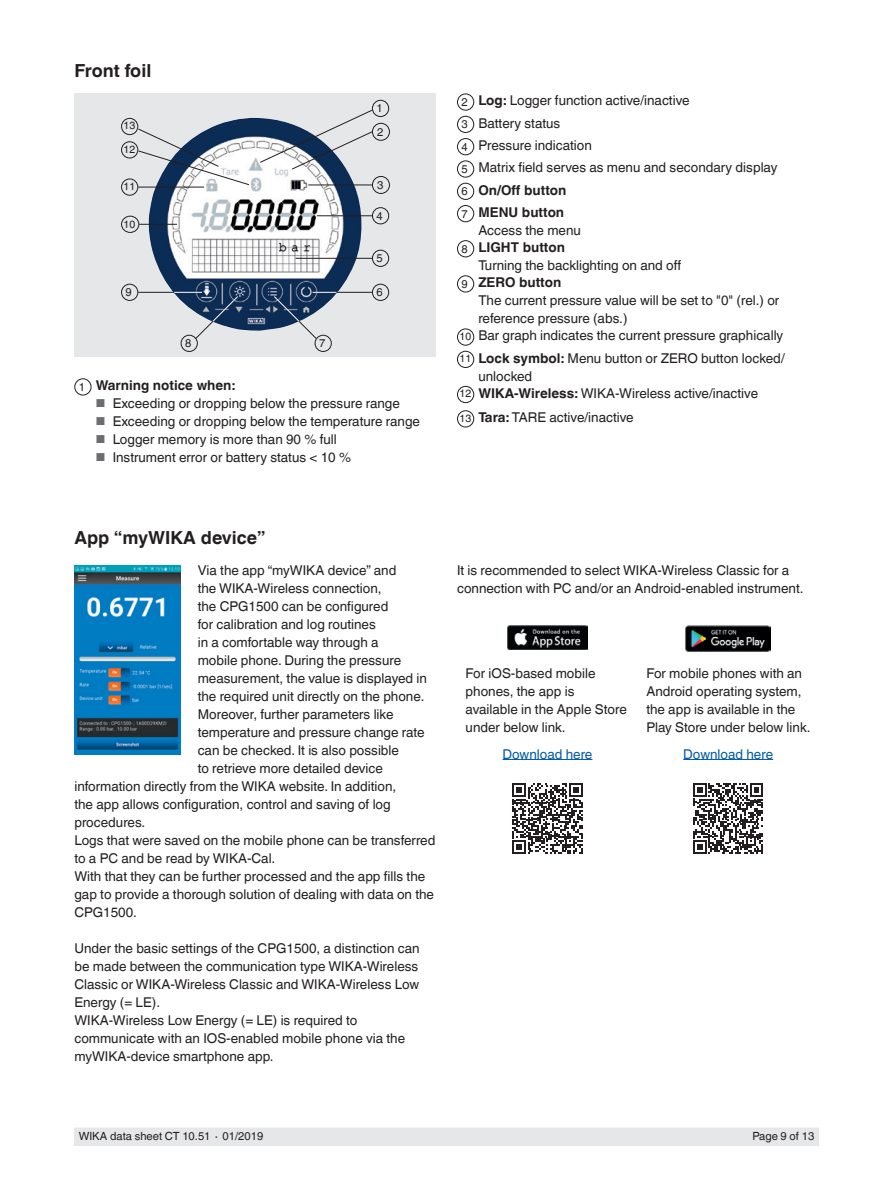
<style>
.page{position:relative;width:893px;height:1188px;background:#fff}
.page>*{position:absolute;margin:0;border:0;box-sizing:border-box;transform-origin:0 0}
.t1{font:700 18px "Helvetica World";color:#231f20}
.t2{font:13.5px/18px "Helvetica World";color:#231f20}
.t3{font:13.5px "Helvetica World";color:#015aaa}
.t4{font:700 13.5px "Helvetica World";color:#231f20}
.t5{font:11.25px "Helvetica World";color:#231f20}
.t6{font:10.5px "Helvetica World";color:#231f20}
.s1{font-weight:400;font-size:11.25px}
.s2{font-size:11.55px;color:#6c6d70}
.s3{font-size:11.25px}
.s4{font-weight:700}
.s5{font-size:10.5px}
</style>
<div class="page">
<div style="left:74px;top:1128px;width:745px;height:17px;background:#e6e7e9"></div>
<div style="left:74px;top:94px;width:362px;height:263px;background:#e6e7e9"></div>
<img style="left:149px;top:118px;width:213px;height:213px">
<hr style="left:296px;top:258px;width:76px;height:1px;background:#231f20">
<hr style="left:313px;top:292px;width:59px;height:1px;background:#231f20">
<svg style="left:273px;top:292px;width:63px;height:48px"></svg>
<hr style="left:138px;top:292px;width:60px;height:1px;background:#231f20">
<svg style="left:174px;top:292px;width:65px;height:48px"></svg>
<hr style="left:317px;top:215px;width:55px;height:1px;background:#231f20">
<hr style="left:308px;top:185px;width:64px;height:1px;background:#231f20">
<hr style="left:139px;top:224px;width:38px;height:1px;background:#231f20">
<svg style="left:259px;top:109px;width:114px;height:61px"></svg>
<hr style="left:138px;top:187px;width:66px;height:1px;background:#231f20">
<svg style="left:138px;top:128px;width:112px;height:58px"></svg>
<div style="left:372px;top:250px;width:17px;height:17px;border:1px solid #231f20;border-radius:50%"></div>
<div style="left:121px;top:284px;width:17px;height:17px;border:1px solid #231f20;border-radius:50%"></div>
<div style="left:315px;top:335px;width:17px;height:17px;border:1px solid #231f20;border-radius:50%"></div>
<div style="left:181px;top:335px;width:17px;height:17px;border:1px solid #231f20;border-radius:50%"></div>
<div style="left:372px;top:284px;width:17px;height:17px;border:1px solid #231f20;border-radius:50%"></div>
<div style="left:372px;top:207px;width:17px;height:17px;border:1px solid #231f20;border-radius:50%"></div>
<div style="left:121px;top:216px;width:18px;height:17px;border:1px solid #231f20;border-radius:50%"></div>
<div style="left:372px;top:176px;width:18px;height:18px;border:1px solid #231f20;border-radius:50%"></div>
<div style="left:372px;top:123px;width:18px;height:18px;border:1px solid #231f20;border-radius:50%"></div>
<div style="left:121px;top:179px;width:17px;height:17px;border:1px solid #231f20;border-radius:50%"></div>
<div style="left:121px;top:141px;width:17px;height:17px;border:1px solid #231f20;border-radius:50%"></div>
<div style="left:121px;top:118px;width:17px;height:17px;border:1px solid #231f20;border-radius:50%"></div>
<div style="left:372px;top:100px;width:17px;height:17px;border:1px solid #231f20;border-radius:50%"></div>
<div style="left:457px;top:94px;width:17px;height:17px;border:1px solid #231f20;border-radius:50%"></div>
<div style="left:457px;top:116px;width:17px;height:17px;border:1px solid #231f20;border-radius:50%"></div>
<div style="left:457px;top:138px;width:17px;height:17px;border:1px solid #231f20;border-radius:50%"></div>
<div style="left:457px;top:161px;width:17px;height:17px;border:1px solid #231f20;border-radius:50%"></div>
<div style="left:457px;top:183px;width:17px;height:17px;border:1px solid #231f20;border-radius:50%"></div>
<div style="left:457px;top:205px;width:17px;height:17px;border:1px solid #231f20;border-radius:50%"></div>
<div style="left:457px;top:240px;width:17px;height:17px;border:1px solid #231f20;border-radius:50%"></div>
<div style="left:457px;top:275px;width:17px;height:17px;border:1px solid #231f20;border-radius:50%"></div>
<div style="left:457px;top:329px;width:17px;height:17px;border:1px solid #231f20;border-radius:50%"></div>
<div style="left:457px;top:351px;width:17px;height:17px;border:1px solid #231f20;border-radius:50%"></div>
<div style="left:457px;top:386px;width:17px;height:17px;border:1px solid #231f20;border-radius:50%"></div>
<div style="left:457px;top:410px;width:17px;height:17px;border:1px solid #231f20;border-radius:50%"></div>
<div style="left:74px;top:378px;width:17px;height:17px;border:1px solid #231f20;border-radius:50%"></div>
<img style="left:507px;top:626px;width:81px;height:24px">
<img style="left:686px;top:626px;width:85px;height:26px">
<hr style="left:502px;top:759px;width:90px;height:1px;background:#015aaa">
<hr style="left:683px;top:759px;width:90px;height:1px;background:#015aaa">
<svg style="left:512px;top:784px;width:70px;height:69px"></svg>
<svg style="left:693px;top:784px;width:70px;height:69px"></svg>
<img style="left:74px;top:566px;width:107px;height:188px">
<h1 class="t1" style="left:74px;top:60px;width:78px">Front foil</h1>
<p class="t6" style="left:124px;top:120px;width:13px">13</p>
<p class="t6" style="left:124px;top:143px;width:13px">12</p>
<p class="t6" style="left:124px;top:180px;width:13px">11</p>
<p class="t6" style="left:124px;top:218px;width:13px">10</p>
<p class="t5" style="left:126px;top:286px;width:8px">9</p>
<p class="t5" style="left:185px;top:337px;width:8px">8</p>
<p class="t5" style="left:319px;top:337px;width:8px">7</p>
<p class="t5" style="left:376px;top:102px;width:8px">1</p>
<p class="t5" style="left:377px;top:125px;width:8px">2</p>
<p class="t5" style="left:377px;top:179px;width:8px">3</p>
<p class="t5" style="left:376px;top:209px;width:8px">4</p>
<p class="t5" style="left:376px;top:252px;width:8px">5</p>
<p class="t5" style="left:376px;top:286px;width:8px">6</p>
<p class="t4" style="left:79px;top:378px;width:158px"><span class="s1">1</span> Warning notice when:</p>
<p class="t2" style="left:96px;top:395px;width:306px"><span class="s2">■</span> Exceeding or dropping below the pressure range</p>
<p class="t2" style="left:96px;top:413px;width:326px"><span class="s2">■</span> Exceeding or dropping below the temperature range</p>
<p class="t2" style="left:96px;top:431px;width:243px"><span class="s2">■</span> Logger memory is more than 90 % full</p>
<p class="t2" style="left:96px;top:449px;width:257px"><span class="s2">■</span> Instrument error or battery status &lt; 10 %</p>
<p class="t2" style="left:461px;top:90px;width:317px;line-height:22.4px"><span class="s3">2</span> <span class="s4">Log:</span> Logger function active/inactive<br><span class="s3">3</span> Battery status<br><span class="s3">4</span> Pressure indication<br><span class="s3">5</span> Matrix field serves as menu and secondary display<br><span class="s3">6</span> <span class="s4">On/Off button<br></span><span class="s3">7</span> <span class="s4">MENU button</span></p>
<p class="t2" style="left:461px;top:222px;width:121px;line-height:17.1px;text-indent:17px">Access the menu<br><span class="s3">8</span> <span class="s4">LIGHT button</span></p>
<p class="t2" style="left:461px;top:257px;width:221px;line-height:17.1px;text-indent:17px">Turning the backlighting on and off<br><span class="s3">9</span> <span class="s4">ZERO button</span></p>
<p class="t2" style="left:478px;top:292px;width:302px">The current pressure value will be set to "0" (rel.) or</p>
<p class="t2" style="left:478px;top:310px;width:151px">reference pressure (abs.)</p>
<p class="t2" style="left:459px;top:327px;width:325px"><span class="s5">10</span> Bar graph indicates the current pressure graphically</p>
<p class="t2" style="left:459px;top:349px;width:327px"><span class="s5">11</span> <span class="s4">Lock symbol:</span> Menu button or ZERO button locked/</p>
<p class="t2" style="left:478px;top:367px;width:55px">unlocked</p>
<p class="t2" style="left:459px;top:384px;width:300px"><span class="s5">12</span> <span class="s4">WIKA-Wireless:</span> WIKA-Wireless active/inactive</p>
<p class="t2" style="left:459px;top:409px;width:176px"><span class="s5">13</span> <span class="s4">Tara:</span> TARE active/inactive</p>
<h1 class="t1" style="left:74px;top:528px;width:193px">App “myWIKA device”</h1>
<p class="t2" style="left:198px;top:562px;width:200px">Via the app “myWIKA device” and</p>
<p class="t2" style="left:198px;top:580px;width:185px">the WIKA-Wireless connection,</p>
<p class="t2" style="left:198px;top:598px;width:192px">the CPG1500 can be configured</p>
<p class="t2" style="left:198px;top:616px;width:180px">for calibration and log routines</p>
<p class="t2" style="left:198px;top:634px;width:182px">in a comfortable way through a</p>
<p class="t2" style="left:198px;top:652px;width:205px">mobile phone. During the pressure</p>
<p class="t2" style="left:198px;top:670px;width:231px">measurement, the value is displayed in</p>
<p class="t2" style="left:198px;top:688px;width:228px">the required unit directly on the phone.</p>
<p class="t2" style="left:198px;top:706px;width:197px">Moreover, further parameters like</p>
<p class="t2" style="left:198px;top:723px;width:229px">temperature and pressure change rate</p>
<p class="t2" style="left:198px;top:741px;width:203px">can be checked. It is also possible</p>
<p class="t2" style="left:198px;top:759px;width:187px">to retrieve more detailed device</p>
<p class="t2" style="left:74px;top:777px;width:323px">information directly from the WIKA website. In addition,</p>
<p class="t2" style="left:74px;top:795px;width:318px">the app allows configuration, control and saving of log</p>
<p class="t2" style="left:74px;top:813px;width:72px">procedures.</p>
<p class="t2" style="left:74px;top:831px;width:363px">Logs that were saved on the mobile phone can be transferred</p>
<p class="t2" style="left:74px;top:849px;width:202px">to a PC and be read by WIKA-Cal.</p>
<p class="t2" style="left:74px;top:867px;width:352px">With that they can be further processed and the app fills the</p>
<p class="t2" style="left:74px;top:885px;width:361px">gap to provide a thorough solution of dealing with data on the</p>
<p class="t2" style="left:74px;top:903px;width:64px">CPG1500.</p>
<p class="t2" style="left:74px;top:939px;width:347px">Under the basic settings of the CPG1500, a distinction can be made between the communication type WIKA-Wireless Classic or WIKA-Wireless Classic and WIKA-Wireless Low Energy (= LE).<br>WIKA-Wireless Low Energy (= LE) is required to communicate with an IOS-enabled mobile phone via the myWIKA-device smartphone app.</p>
<p class="t2" style="left:457px;top:561px;width:348px">It is recommended to select WIKA-Wireless Classic for a connection with PC and/or an Android-enabled instrument.</p>
<p class="t2" style="left:466px;top:665px;width:163px">For iOS-based mobile phones, the app is available in the Apple Store under below link.</p>
<p class="t2" style="left:646px;top:665px;width:166px">For mobile phones with an<br>Android operating system, the app is available in the<br>Play Store under below link.</p>
<p class="t3" style="left:502px;top:746px;width:91px">Download here</p>
<p class="t3" style="left:683px;top:746px;width:91px">Download here</p>
<p class="t5" style="left:79px;top:1130px;width:186px">WIKA data sheet CT 10.51 ∙ 01/2019</p>
<p class="t5" style="left:752px;top:1130px;width:63px">Page 9 of 13</p>
</div>
